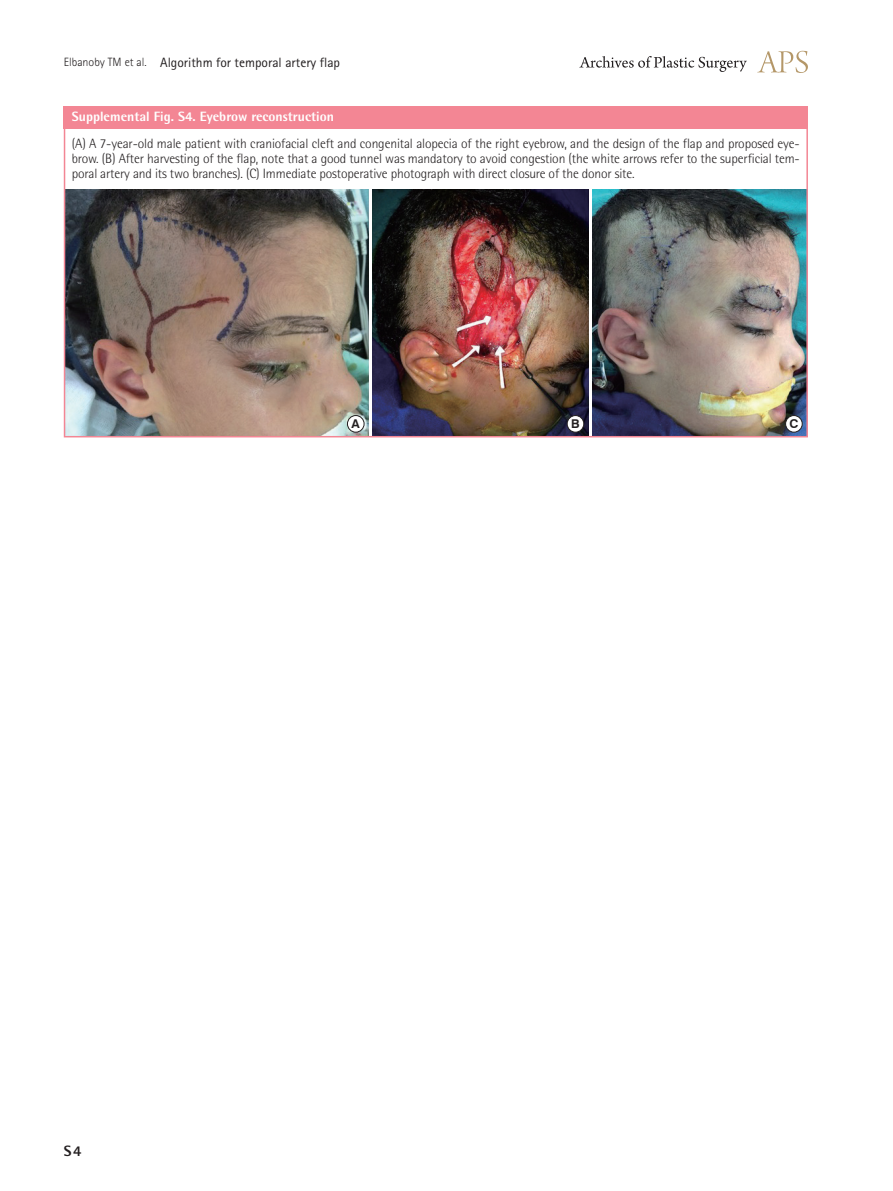
<style>
.page{position:relative;width:893px;height:1191px;background:#fff}
.page>*{position:absolute;margin:0;border:0;box-sizing:border-box;transform-origin:0 0}
.t1{font:800 15px "Rotis Semi Sans Std";color:#231f20}
.그림설명{font:300 13.5px/15px "Rotis Semi Sans Std";letter-spacing:-.01em;color:#231f20;text-align:justify}
.t2{font:13.5px "Rotis Sans Serif Std";color:#231f20}
.표그림제목{font:800 13.5px "Rotis Semi Sans Std";color:#fff}
.t3{font:700 12.15px "Swiss 721 BT";color:#231f20}
.s1{font-weight:300;font-size:12px}
</style>
<div class="page">
<svg style="left:757px;top:51px;width:51px;height:22px"></svg>
<svg style="left:579px;top:56px;width:168px;height:16px"></svg>
<div style="left:64px;top:106px;width:744px;height:23px;background:#f38694"></div>
<img style="left:67px;top:190px;width:302px;height:244px">
<img style="left:373px;top:190px;width:215px;height:244px">
<img style="left:592px;top:190px;width:213px;height:244px">
<div style="left:347px;top:415px;width:17px;height:17px;background:#fff;border-radius:50%"></div>
<div style="left:347px;top:415px;width:17px;height:17px;border:1px solid #231f20;border-radius:50%"></div>
<div style="left:567px;top:415px;width:17px;height:17px;background:#fff;border-radius:50%"></div>
<div style="left:567px;top:415px;width:17px;height:17px;border:1px solid #231f20;border-radius:50%"></div>
<div style="left:786px;top:415px;width:16px;height:17px;background:#fff;border-radius:50%"></div>
<div style="left:785px;top:415px;width:17px;height:17px;border:1px solid #231f20;border-radius:50%"></div>
<div style="left:64px;top:106px;width:744px;height:331px;border:2px solid #f38694"></div>
<p class="t2" style="left:64px;top:54px;width:278px"><span class="s1">Elbanoby TM et al.</span> Algorithm for temporal artery flap</p>
<p class="표그림제목" style="left:72px;top:108px;width:264px">Supplemental Fig. S4. Eyebrow reconstruction</p>
<p class="그림설명" style="left:72px;top:136px;width:729px">(A) A 7-year-old male patient with craniofacial cleft and congenital alopecia of the right eyebrow, and the design of the flap and proposed eye&shy;brow. (B) After harvesting of the flap, note that a good tunnel was mandatory to avoid congestion (the white arrows refer to the superficial tem&shy;poral artery and its two branches). (C) Immediate postoperative photograph with direct closure of the donor site.</p>
<p class="t3" style="left:352px;top:416px;width:10px">A</p>
<p class="t3" style="left:571px;top:416px;width:10px">B</p>
<p class="t3" style="left:789px;top:416px;width:10px">C</p>
<p class="t1" style="left:64px;top:1141px;width:19px">S4</p>
</div>
